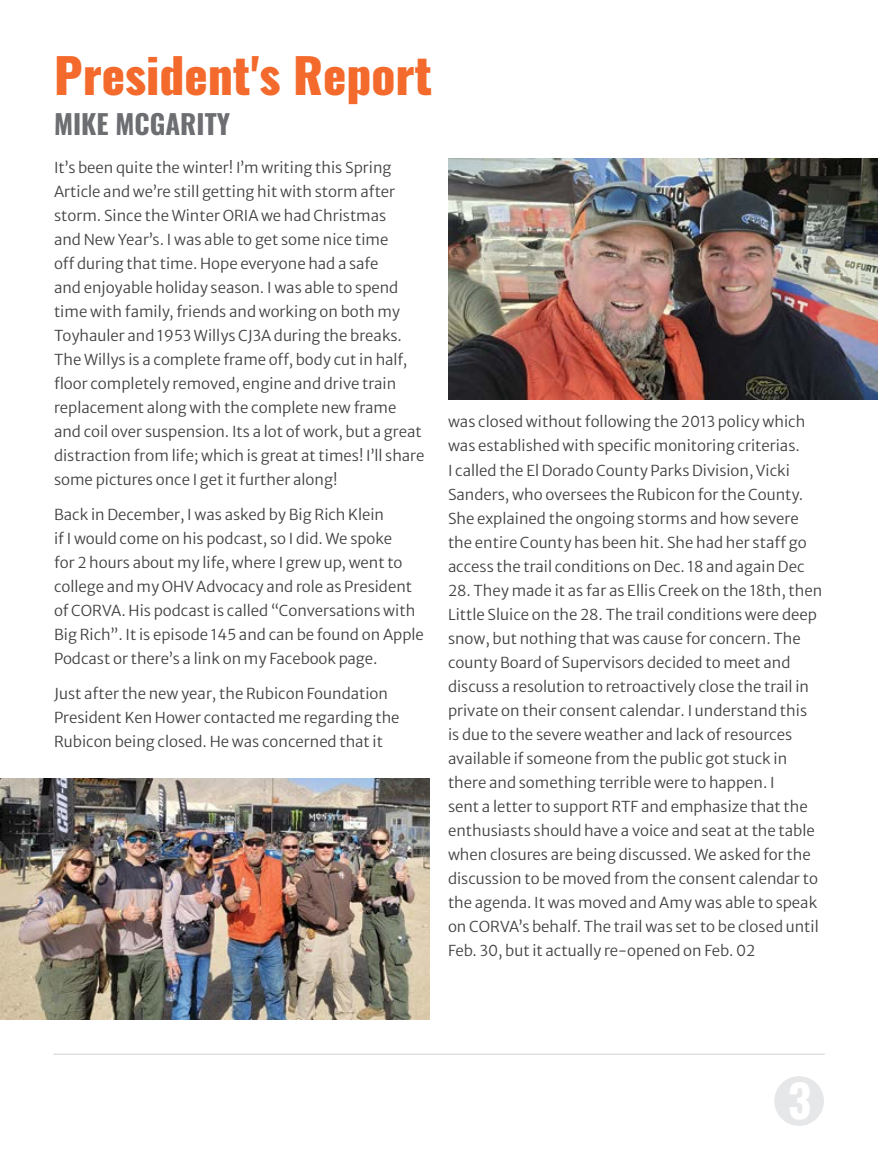
<style>
.page{position:relative;width:878px;height:1175px;background:#fff}
.page>*{position:absolute;margin:0;border:0;box-sizing:border-box;transform-origin:0 0}
.t1{font:800 48px "Oswald";color:#f36a2c}
.t2{font:700 45px "Oswald";color:#fff}
.t3{font:700 27px "Oswald";color:#6d6e71}
.t4{font:15px/24px "Merriweather Sans";color:#414042}
</style>
<div class="page">
<div style="left:774px;top:1076px;width:50px;height:49px;background:#e6e7e8;border-radius:50%"></div>
<hr style="left:53px;top:1053px;width:771px;height:1px;background:#d1d3d4">
<img style="left:0;top:778px;width:430px;height:241px">
<img style="left:448px;top:158px;width:430px;height:241px">
<h1 class="t1" style="left:54px;top:51px;width:380px">President's Report</h1>
<h3 class="t3" style="left:54px;top:110px;width:177px">MIKE MCGARITY</h3>
<p class="t4" style="left:54px;top:154px;width:372px">It’s been quite the winter! I’m writing this Spring Article and we’re still getting hit with storm after storm. Since the Winter ORIA we had Christmas<br>and New Year’s. I was able to get some nice time<br>off during that time. Hope everyone had a safe<br>and enjoyable holiday season. I was able to spend time with family, friends and working on both my Toyhauler and 1953 Willys CJ3A during the breaks.<br>The Willys is a complete frame off, body cut in half, floor completely removed, engine and drive train replacement along with the complete new frame and coil over suspension. Its a lot of work, but a great distraction from life; which is great at times! I’ll share some pictures once I get it further along!</p>
<p class="t4" style="left:54px;top:501px;width:371px">Back in December, I was asked by Big Rich Klein<br>if I would come on his podcast, so I did. We spoke<br>for 2 hours about my life, where I grew up, went to college and my OHV Advocacy and role as President of CORVA. His podcast is called “Conversations with Big Rich”. It is episode 145 and can be found on Apple Podcast or there’s a link on my Facebook page.</p>
<p class="t4" style="left:54px;top:679px;width:347px">Just after the new year, the Rubicon Foundation<br>President Ken Hower contacted me regarding the<br>Rubicon being closed. He was concerned that it</p>
<p class="t4" style="left:448px;top:408px;width:360px">was closed without following the 2013 policy which was established with specific monitoring criterias.<br>I called the El Dorado County Parks Division, Vicki Sanders, who oversees the Rubicon for the County.<br>She explained the ongoing storms and how severe the entire County has been hit. She had her staff go access the trail conditions on Dec. 18 and again Dec</p>
<p class="t4" style="left:448px;top:576px;width:376px">28. They made it as far as Ellis Creek on the 18th, then Little Sluice on the 28. The trail conditions were deep snow, but nothing that was cause for concern. The county Board of Supervisors decided to meet and discuss a resolution to retroactively close the trail in private on their consent calendar. I understand this<br>is due to the severe weather and lack of resources available if someone from the public got stuck in there and something terrible were to happen. I<br>sent a letter to support RTF and emphasize that the enthusiasts should have a voice and seat at the table when closures are being discussed. We asked for the discussion to be moved from the consent calendar to the agenda. It was moved and Amy was able to speak on CORVA’s behalf. The trail was set to be closed until Feb. 30, but it actually re-opened on Feb. 02</p>
<h2 class="t2" style="left:788px;top:1076px;width:25px">3</h2>
</div>
